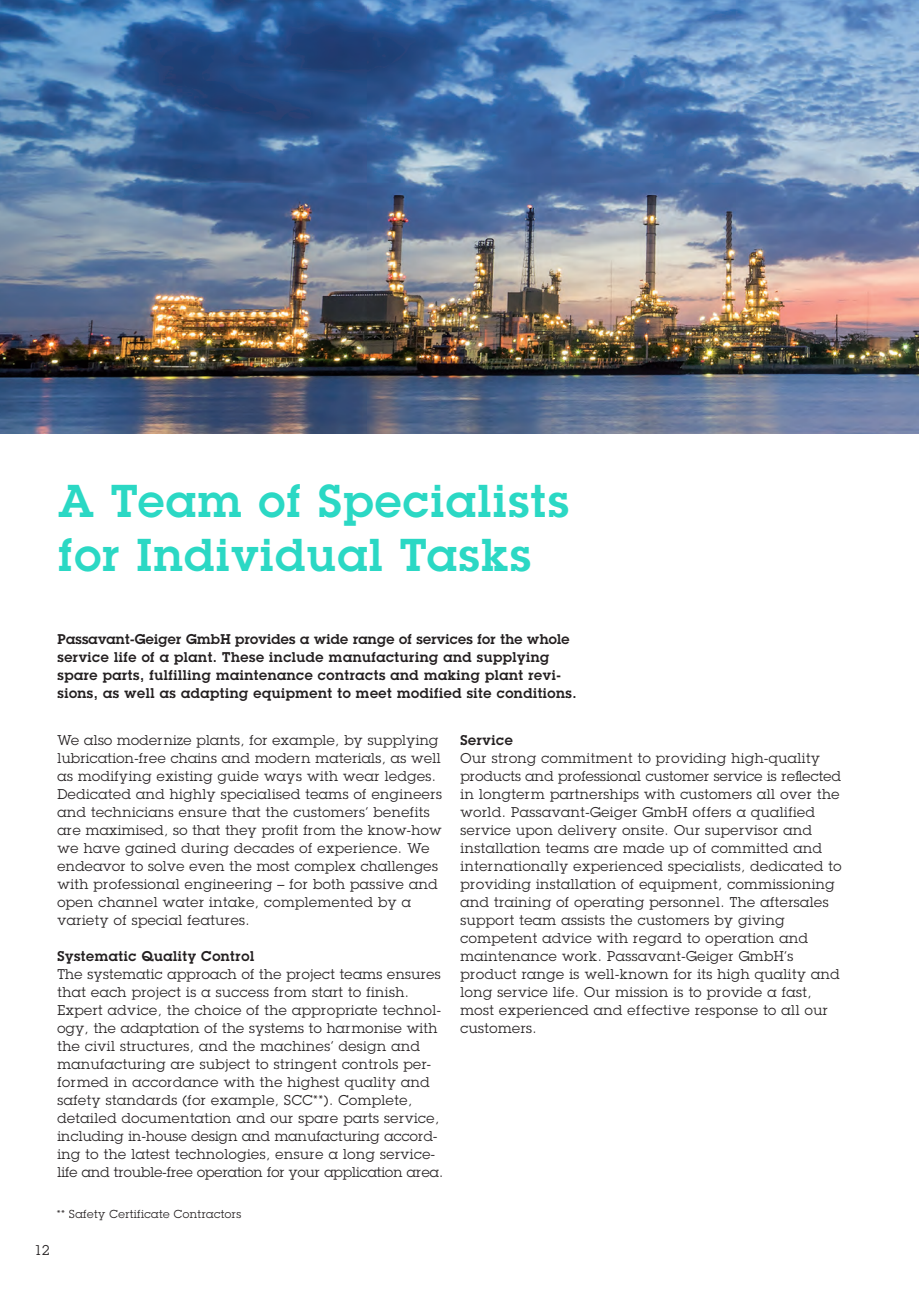
<style>
.page{position:relative;width:919px;height:1289px;background:#fff}
.page>*{position:absolute;margin:0;border:0;box-sizing:border-box;transform-origin:0 0}
.t1{font:600 45px/54px "Lubalin Graph Std";letter-spacing:.04em;color:#2bd8c4}
.t2{font:13.8px/18px "Lubalin Graph Std";letter-spacing:.04em;color:#231f20}
.t3{font:600 13.8px/18px "Lubalin Graph Std";letter-spacing:.04em;color:#231f20}
.t4{font:11.25px "Lubalin Graph Std";letter-spacing:.04em;color:#231f20}
</style>
<div class="page">
<img style="left:0;top:0;width:918px;height:434px">
<h1 class="t1" style="left:58px;top:473px;width:511px">A Team of Specialists for Individual Tasks</h1>
<p class="t3" style="left:57px;top:629px;width:520px">Passavant-Geiger GmbH provides a wide range of services for the whole service life of a plant. These include manufacturing and supplying spare parts, fulfilling maintenance contracts and making plant revi&shy;sions, as well as adapting equipment to meet modified site conditions.</p>
<p class="t2" style="left:57px;top:730px;width:386px">We also modernize plants, for example, by supplying lubrication-free chains and modern materials, as well as modifying existing guide ways with wear ledges.<br>Dedicated and highly specialised teams of engineers and technicians ensure that the customers’ benefits are maximised, so that they profit from the know-how we have gained during decades of experience. We endeavor to solve even the most complex challenges with professional engineering – for both passive and open channel water intake, complemented by a variety of special features.</p>
<p class="t3" style="left:57px;top:946px;width:198px">Systematic Quality Control</p>
<p class="t2" style="left:57px;top:964px;width:387px">The systematic approach of the project teams ensures that each project is a success from start to finish.<br>Expert advice, the choice of the appropriate technol&shy;ogy, the adaptation of the systems to harmonise with the civil structures, and the machines’ design and manufacturing are subject to stringent controls per&shy;formed in accordance with the highest quality and safety standards (for example, SCC**). Complete, detailed documentation and our spare parts service, including in-house design and manufacturing accord&shy;ing to the latest technologies, ensure a long service&shy;life and trouble-free operation for your application area.</p>
<p class="t4" style="left:57px;top:1206px;width:186px">** Safety Certificate Contractors</p>
<p class="t2" style="left:34px;top:1240px;width:17px">12</p>
<p class="t3" style="left:460px;top:730px;width:54px">Service</p>
<p class="t2" style="left:460px;top:748px;width:382px">Our strong commitment to providing high-quality products and professional customer service is reflected in longterm partnerships with customers all over the world. Passavant-Geiger GmbH offers a qualified service upon delivery onsite. Our supervisor and installation teams are made up of committed and internationally experienced specialists, dedicated to providing installation of equipment, commissioning and training of operating personnel. The aftersales support team assists the customers by giving competent advice with regard to operation and maintenance work. Passavant-Geiger GmbH’s product range is well-known for its high quality and long service life. Our mission is to provide a fast, most experienced and effective response to all our customers.</p>
</div>
